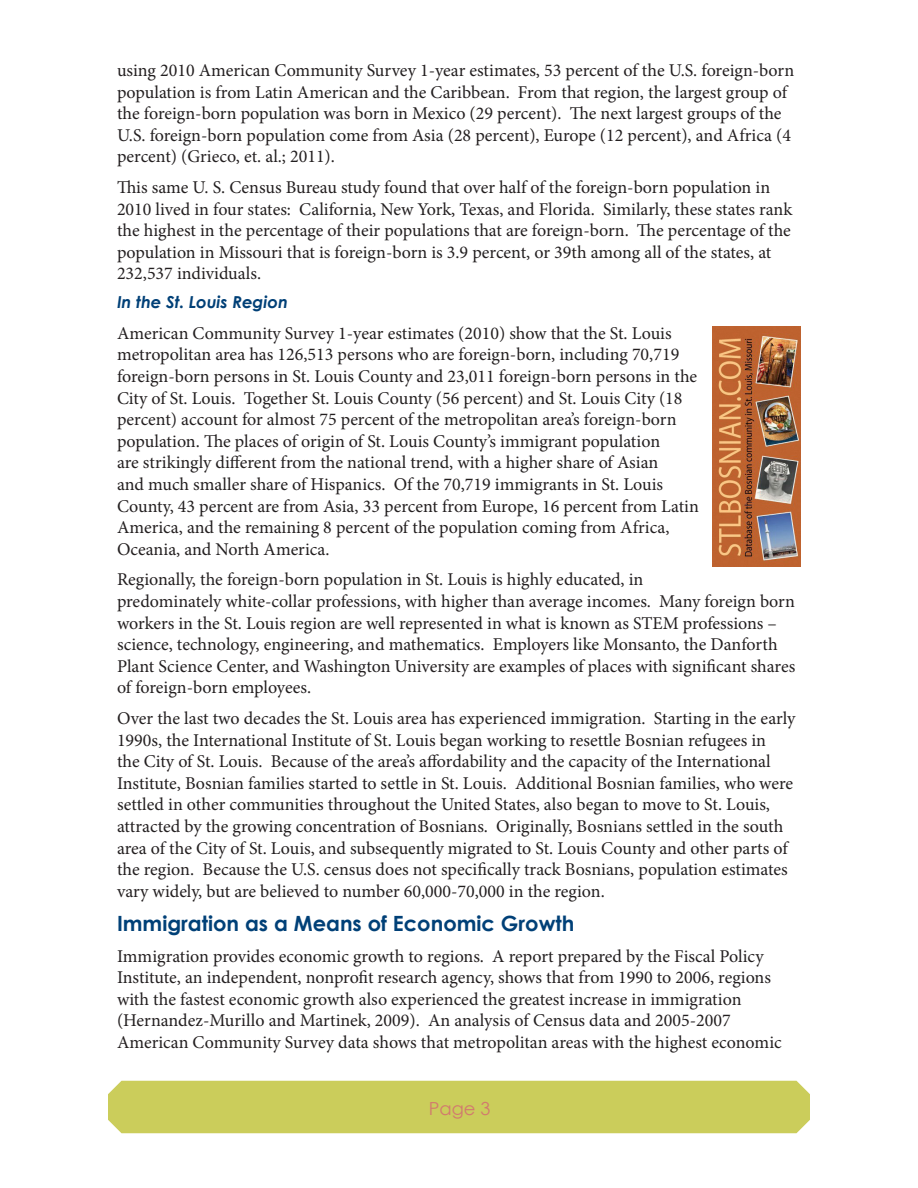
<style>
.page{position:relative;width:918px;height:1188px;background:#fff}
.page>*{position:absolute;margin:0;border:0;box-sizing:border-box;transform-origin:0 0}
.t1{font:700 21px "Century Gothic";color:#004077}
.t2{font:18px/21.6px "Minion Pro";color:#231f20}
.t3{font:18px "Century Gothic";color:#d2796e}
.t4{font:italic 700 16.5px "Century Gothic";color:#004077}
</style>
<div class="page">
<div style="left:108px;top:1081px;width:702px;height:52px;background:#cbcd5b"></div>
<img style="left:712px;top:326px;width:89px;height:241px">
<p class="t2" style="left:117px;top:60px;width:679px">using 2010 American Community Survey 1-year estimates, 53 percent of the U.S. foreign-born population is from Latin American and the Caribbean. From that region, the largest group of the foreign-born population was born in Mexico (29 percent). The next largest groups of the U.S. foreign-born population come from Asia (28 percent), Europe (12 percent), and Africa (4 percent) (Grieco, et. al.; 2011).</p>
<p class="t2" style="left:117px;top:177px;width:677px">This same U. S. Census Bureau study found that over half of the foreign-born population in 2010 lived in four states: California, New York, Texas, and Florida. Similarly, these states rank the highest in the percentage of their populations that are foreign-born. The percentage of the population in Missouri that is foreign-born is 3.9 percent, or 39th among all of the states, at 232,537 individuals.</p>
<p class="t4" style="left:117px;top:290px;width:172px">In the St. Louis Region</p>
<p class="t2" style="left:117px;top:322px;width:583px">American Community Survey 1-year estimates (2010) show that the St. Louis metropolitan area has 126,513 persons who are foreign-born, including 70,719 foreign-born persons in St. Louis County and 23,011 foreign-born persons in the City of St. Louis. Together St. Louis County (56 percent) and St. Louis City (18 percent) account for almost 75 percent of the metropolitan area’s foreign-born population. The places of origin of St. Louis County’s immigrant population<br>are strikingly different from the national trend, with a higher share of Asian<br>and much smaller share of Hispanics. Of the 70,719 immigrants in St. Louis County, 43 percent are from Asia, 33 percent from Europe, 16 percent from Latin America, and the remaining 8 percent of the population coming from Africa, Oceania, and North America.</p>
<p class="t2" style="left:117px;top:569px;width:680px">Regionally, the foreign-born population in St. Louis is highly educated, in<br>predominately white-collar professions, with higher than average incomes. Many foreign born workers in the St. Louis region are well represented in what is known as STEM professions – science, technology, engineering, and mathematics. Employers like Monsanto, the Danforth Plant Science Center, and Washington University are examples of places with significant shares of foreign-born employees.</p>
<p class="t2" style="left:117px;top:708px;width:680px">Over the last two decades the St. Louis area has experienced immigration. Starting in the early 1990s, the International Institute of St. Louis began working to resettle Bosnian refugees in<br>the City of St. Louis. Because of the area’s affordability and the capacity of the International Institute, Bosnian families started to settle in St. Louis. Additional Bosnian families, who were settled in other communities throughout the United States, also began to move to St. Louis, attracted by the growing concentration of Bosnians. Originally, Bosnians settled in the south area of the City of St. Louis, and subsequently migrated to St. Louis County and other parts of the region. Because the U.S. census does not specifically track Bosnians, population estimates vary widely, but are believed to number 60,000-70,000 in the region.</p>
<p class="t1" style="left:117px;top:908px;width:459px">Immigration as a Means of Economic Growth</p>
<p class="t2" style="left:117px;top:945px;width:666px">Immigration provides economic growth to regions. A report prepared by the Fiscal Policy Institute, an independent, nonprofit research agency, shows that from 1990 to 2006, regions with the fastest economic growth also experienced the greatest increase in immigration (Hernandez-Murillo and Martinek, 2009). An analysis of Census data and 2005-2007<br>American Community Survey data shows that metropolitan areas with the highest economic</p>
<p class="t3" style="left:429px;top:1095px;width:63px">Page 3</p>
</div>
